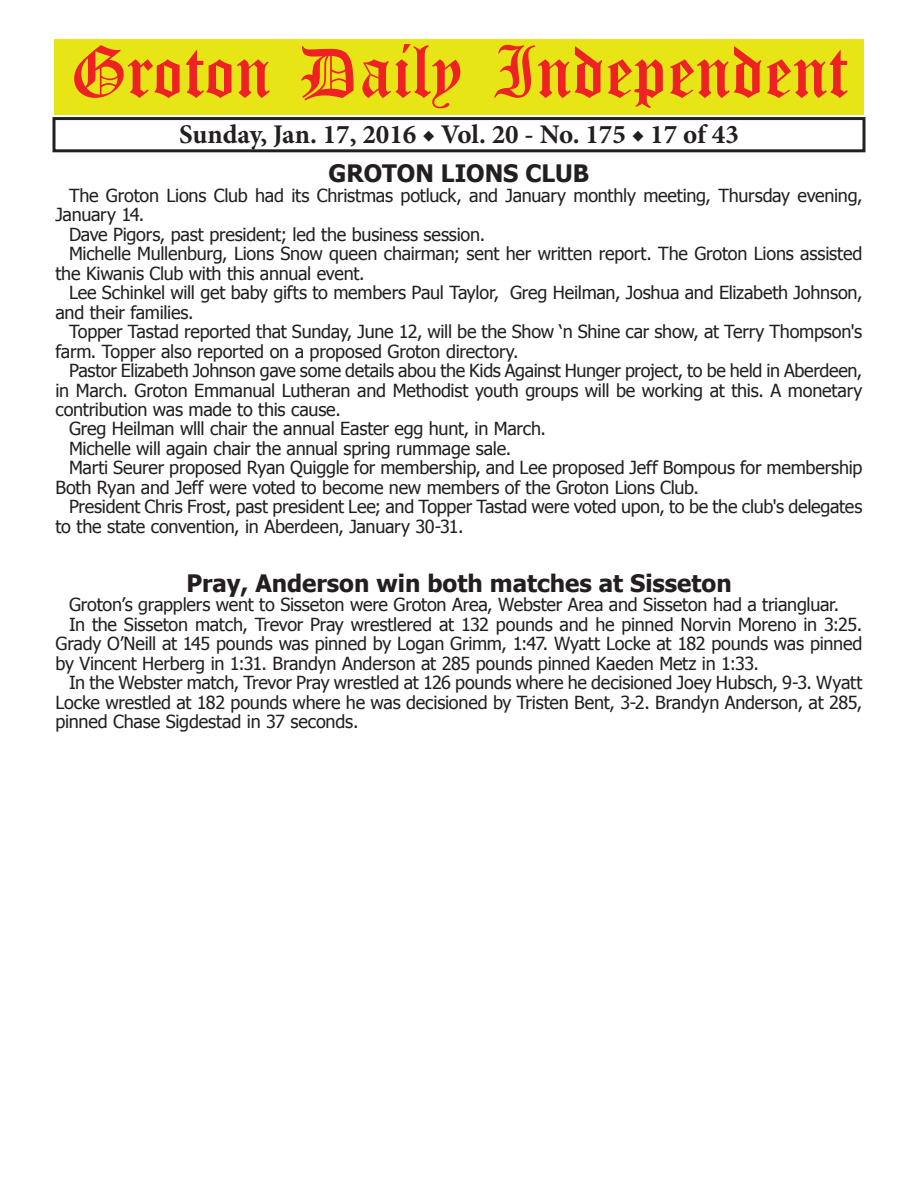
<style>
.page{position:relative;width:918px;height:1188px;background:#fff}
.page>*{position:absolute;margin:0;border:0;box-sizing:border-box;transform-origin:0 0}
.t1{font:54px "Old English Five";color:#ee2123}
.t2{font:700 27px "Minion Pro";color:#231f20}
.t3{font:700 24px "Tahoma";color:#231f20}
.t4{font:18px "Tahoma";letter-spacing:-.015em;color:#231f20}
</style>
<div class="page">
<div style="left:52px;top:117px;width:814px;height:35px;border:3px solid #231f20"></div>
<div style="left:54px;top:40px;width:810px;height:75px;background:#e7e515"></div>
<h1 class="t1" style="left:70px;top:47px;width:779px">Groton Daily Independent</h1>
<h2 class="t2" style="left:179px;top:116px;width:561px">Sunday, Jan. 17, 2016 ◆ Vol. 20 - No. 175 ◆ 17 of 43</h2>
<h3 class="t3" style="left:329px;top:157px;width:262px">GROTON LIONS CLUB</h3>
<p class="t4" style="left:69px;top:183px;width:795px">The Groton Lions Club had its Christmas potluck, and January monthly meeting, Thursday evening,</p>
<p class="t4" style="left:56px;top:202px;width:90px">January 14.</p>
<p class="t4" style="left:69px;top:222px;width:418px">Dave Pigors, past president; led the business session.</p>
<p class="t4" style="left:69px;top:241px;width:795px">Michelle Mullenburg, Lions Snow queen chairman; sent her written report. The Groton Lions assisted</p>
<p class="t4" style="left:56px;top:261px;width:311px">the Kiwanis Club with this annual event.</p>
<p class="t4" style="left:69px;top:280px;width:795px">Lee Schinkel will get baby gifts to members Paul Taylor, Greg Heilman, Joshua and Elizabeth Johnson,</p>
<p class="t4" style="left:56px;top:300px;width:140px">and their families.</p>
<p class="t4" style="left:69px;top:319px;width:795px">Topper Tastad reported that Sunday, June 12, will be the Show ‘n Shine car show, at Terry Thompson's</p>
<p class="t4" style="left:56px;top:339px;width:465px">farm. Topper also reported on a proposed Groton directory.</p>
<p class="t4" style="left:69px;top:358px;width:795px">Pastor Elizabeth Johnson gave some details abou the Kids Against Hunger project, to be held in Aberdeen,</p>
<p class="t4" style="left:56px;top:378px;width:809px">in March. Groton Emmanual Lutheran and Methodist youth groups will be working at this. A monetary</p>
<p class="t4" style="left:56px;top:397px;width:287px">contribution was made to this cause.</p>
<p class="t4" style="left:69px;top:417px;width:479px">Greg Heilman wlll chair the annual Easter egg hunt, in March.</p>
<p class="t4" style="left:69px;top:436px;width:444px">Michelle will again chair the annual spring rummage sale.</p>
<p class="t4" style="left:69px;top:456px;width:795px">Marti Seurer proposed Ryan Quiggle for membership, and Lee proposed Jeff Bompous for membership</p>
<p class="t4" style="left:56px;top:475px;width:645px">Both Ryan and Jeff were voted to become new members of the Groton Lions Club.</p>
<p class="t4" style="left:69px;top:495px;width:795px">President Chris Frost, past president Lee; and Topper Tastad were voted upon, to be the club's delegates</p>
<p class="t4" style="left:56px;top:514px;width:410px">to the state convention, in Aberdeen, January 30-31.</p>
<h3 class="t3" style="left:186px;top:566px;width:547px">Pray, Anderson win both matches at Sisseton</h3>
<p class="t4" style="left:69px;top:593px;width:772px">Groton’s grapplers went to Sisseton were Groton Area, Webster Area and Sisseton had a triangluar.</p>
<p class="t4" style="left:69px;top:612px;width:795px">In the Sisseton match, Trevor Pray wrestlered at 132 pounds and he pinned Norvin Moreno in 3:25.</p>
<p class="t4" style="left:56px;top:632px;width:808px">Grady O’Neill at 145 pounds was pinned by Logan Grimm, 1:47. Wyatt Locke at 182 pounds was pinned</p>
<p class="t4" style="left:56px;top:651px;width:705px">by Vincent Herberg in 1:31. Brandyn Anderson at 285 pounds pinned Kaeden Metz in 1:33.</p>
<p class="t4" style="left:69px;top:671px;width:795px">In the Webster match, Trevor Pray wrestled at 126 pounds where he decisioned Joey Hubsch, 9-3. Wyatt</p>
<p class="t4" style="left:56px;top:690px;width:808px">Locke wrestled at 182 pounds where he was decisioned by Tristen Bent, 3-2. Brandyn Anderson, at 285,</p>
<p class="t4" style="left:56px;top:710px;width:304px">pinned Chase Sigdestad in 37 seconds.</p>
</div>
